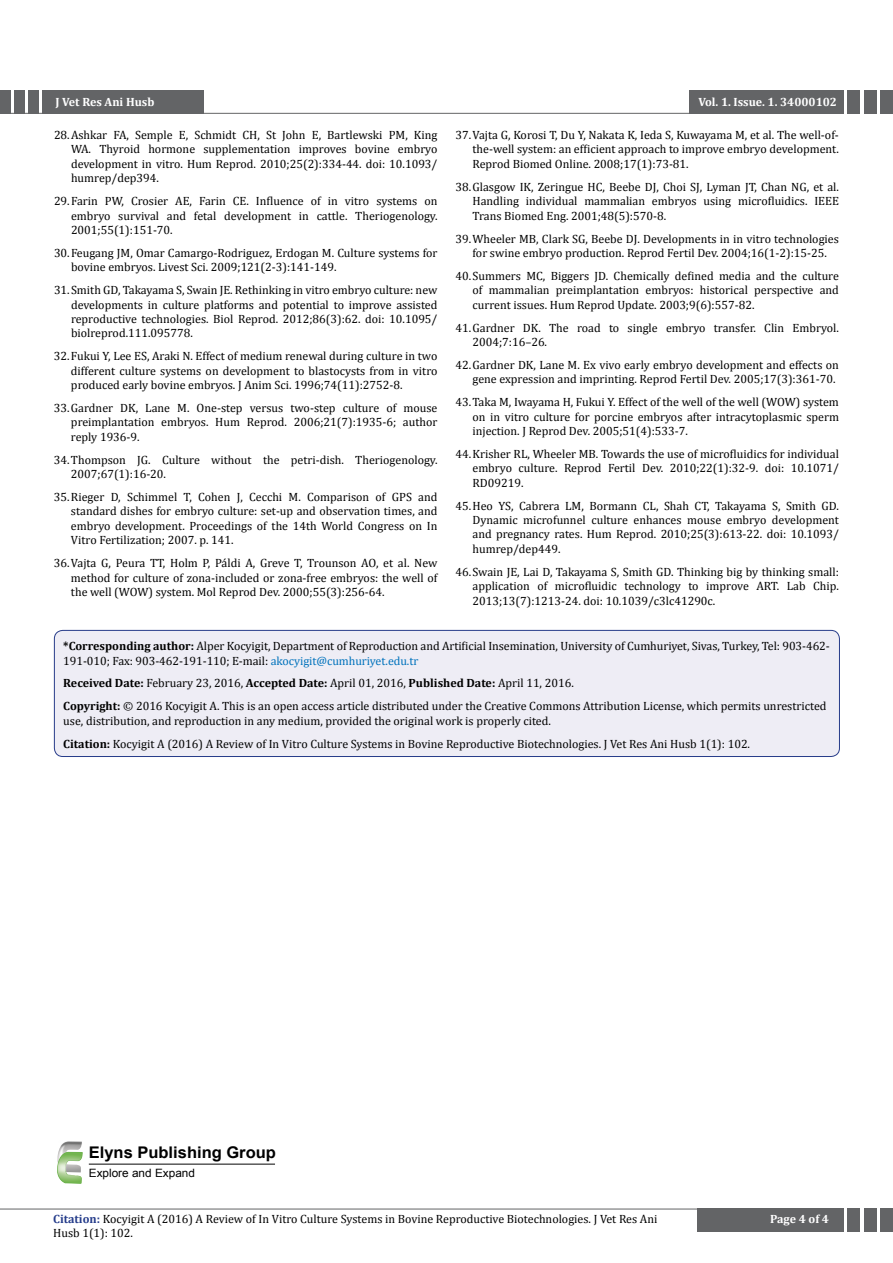
<style>
.page{position:relative;width:893px;height:1263px;background:#fff}
.page>*{position:absolute;margin:0;border:0;box-sizing:border-box;transform-origin:0 0}
.t1{font:700 16.05px "Arial";color:#000}
.t2{font:12px/14.4px "Cambria";color:#000;text-align:justify}
.t3{font:12px/14.4px "Cambria";color:#000101}
.t4{font:700 12px "Cambria";color:#fff}
.t5{font:11.55px "Arial";color:#000}
.s1{font-weight:700}
.s2{color:#0072bc}
.s3{color:#000}
.s4{font-weight:700;color:#000}
.s5{font-weight:700;color:#263d8b}
</style>
<div class="page">
<hr style="left:0;top:1209px;width:839px;height:1px;background:#636466">
<hr style="left:0;top:113px;width:811px;height:1px;background:#636466">
<div style="left:847px;top:1208px;width:13px;height:24px;background:#636466"></div>
<div style="left:864px;top:1208px;width:12px;height:24px;background:#636466"></div>
<div style="left:880px;top:1208px;width:13px;height:24px;background:#636466"></div>
<div style="left:697px;top:1208px;width:146px;height:24px;background:#636466"></div>
<div style="left:847px;top:90px;width:13px;height:23px;background:#636466"></div>
<div style="left:864px;top:90px;width:12px;height:23px;background:#636466"></div>
<div style="left:880px;top:90px;width:13px;height:23px;background:#636466"></div>
<div style="left:689px;top:90px;width:154px;height:23px;background:#636466"></div>
<div style="left:42px;top:90px;width:11px;height:23px;background:#636466"></div>
<div style="left:28px;top:90px;width:11px;height:23px;background:#636466"></div>
<div style="left:14px;top:90px;width:11px;height:23px;background:#636466"></div>
<div style="left:0;top:90px;width:11px;height:23px;background:#636466"></div>
<div style="left:47px;top:90px;width:157px;height:24px;background:#636466"></div>
<div style="left:54px;top:630px;width:785px;height:126px;background:#eeedf5;border-radius:9px"></div>
<div style="left:54px;top:630px;width:786px;height:127px;border:1px solid #273c8a;border-radius:9px"></div>
<svg style="left:57px;top:1151px;width:26px;height:32px"></svg>
<img style="left:57px;top:1159px;width:13px;height:16px">
<img style="left:58px;top:1141px;width:24px;height:10px">
<hr style="left:89px;top:1164px;width:186px;height:1px;background:#000">
<p class="t4" style="left:56px;top:93px;width:100px">J Vet Res Ani Husb</p>
<p class="t4" style="left:698px;top:93px;width:140px">Vol. 1. Issue. 1. 34000102</p>
<p class="t2" style="left:71px;top:128px;width:368px;text-indent:-17px">28.Ashkar FA, Semple E, Schmidt CH, St John E, Bartlewski PM, King WA. Thyroid hormone supplementation improves bovine embryo development in vitro. Hum Reprod. 2010;25(2):334-44. doi: 10.1093/ humrep/dep394.</p>
<p class="t2" style="left:71px;top:194px;width:368px;text-indent:-17px">29.Farin PW, Crosier AE, Farin CE. Influence of in vitro systems on embryo survival and fetal development in cattle. Theriogenology.<br>2001;55(1):151-70.</p>
<p class="t2" style="left:71px;top:245px;width:368px;text-indent:-17px">30.Feugang JM, Omar Camargo-Rodriguez, Erdogan M. Culture systems for bovine embryos. Livest Sci. 2009;121(2-3):141-149.</p>
<p class="t2" style="left:71px;top:283px;width:368px;text-indent:-17px">31.Smith GD, Takayama S, Swain JE. Rethinking in vitro embryo culture: new developments in culture platforms and potential to improve assisted reproductive technologies. Biol Reprod. 2012;86(3):62. doi: 10.1095/ biolreprod.111.095778.</p>
<p class="t2" style="left:71px;top:349px;width:368px;text-indent:-17px">32.Fukui Y, Lee ES, Araki N. Effect of medium renewal during culture in two different culture systems on development to blastocysts from in vitro produced early bovine embryos. J Anim Sci. 1996;74(11):2752-8.</p>
<p class="t2" style="left:71px;top:401px;width:368px;text-indent:-17px">33.Gardner DK, Lane M. One-step versus two-step culture of mouse preimplantation embryos. Hum Reprod. 2006;21(7):1935-6; author reply 1936-9.</p>
<p class="t2" style="left:71px;top:452px;width:368px;text-indent:-17px">34.Thompson JG. Culture without the petri-dish. Theriogenology.<br>2007;67(1):16-20.</p>
<p class="t2" style="left:71px;top:490px;width:368px;text-indent:-17px">35.Rieger D, Schimmel T, Cohen J, Cecchi M. Comparison of GPS and standard dishes for embryo culture: set-up and observation times, and embryo development. Proceedings of the 14th World Congress on In Vitro Fertilization; 2007. p. 141.</p>
<p class="t2" style="left:71px;top:556px;width:368px;text-indent:-17px">36.Vajta G, Peura TT, Holm P, Páldi A, Greve T, Trounson AO, et al. New method for culture of zona-included or zona-free embryos: the well of the well (WOW) system. Mol Reprod Dev. 2000;55(3):256-64.</p>
<p class="t2" style="left:472px;top:128px;width:368px;text-indent:-17px">37.Vajta G, Korosi T, Du Y, Nakata K, Ieda S, Kuwayama M, et al. The well-of&shy;the-well system: an efficient approach to improve embryo development.<br>Reprod Biomed Online. 2008;17(1):73-81.</p>
<p class="t2" style="left:472px;top:179px;width:368px;text-indent:-17px">38.Glasgow IK, Zeringue HC, Beebe DJ, Choi SJ, Lyman JT, Chan NG, et al.<br>Handling individual mammalian embryos using microfluidics. IEEE Trans Biomed Eng. 2001;48(5):570-8.</p>
<p class="t2" style="left:455px;top:231px;width:385px;text-align:center">39.Wheeler MB, Clark SG, Beebe DJ. Developments in in vitro technologies for swine embryo production. Reprod Fertil Dev. 2004;16(1-2):15-25.</p>
<p class="t2" style="left:472px;top:268px;width:368px;text-indent:-17px">40.Summers MC, Biggers JD. Chemically defined media and the culture of mammalian preimplantation embryos: historical perspective and current issues. Hum Reprod Update. 2003;9(6):557-82.</p>
<p class="t2" style="left:472px;top:320px;width:368px;text-indent:-17px">41.Gardner DK. The road to single embryo transfer. Clin Embryol.<br>2004;7:16–26.</p>
<p class="t2" style="left:455px;top:357px;width:385px;text-align:right">42.Gardner DK, Lane M. Ex vivo early embryo development and effects on gene expression and imprinting. Reprod Fertil Dev. 2005;17(3):361-70.</p>
<p class="t2" style="left:472px;top:395px;width:368px;text-indent:-17px">43.Taka M, Iwayama H, Fukui Y. Effect of the well of the well (WOW) system on in vitro culture for porcine embryos after intracytoplasmic sperm injection. J Reprod Dev. 2005;51(4):533-7.</p>
<p class="t2" style="left:472px;top:446px;width:368px;text-indent:-17px">44.Krisher RL, Wheeler MB. Towards the use of microfluidics for individual embryo culture. Reprod Fertil Dev. 2010;22(1):32-9. doi: 10.1071/ RD09219.</p>
<p class="t2" style="left:472px;top:498px;width:368px;text-indent:-17px">45.Heo YS, Cabrera LM, Bormann CL, Shah CT, Takayama S, Smith GD.<br>Dynamic microfunnel culture enhances mouse embryo development and pregnancy rates. Hum Reprod. 2010;25(3):613-22. doi: 10.1093/ humrep/dep449.</p>
<p class="t2" style="left:472px;top:564px;width:368px;text-indent:-17px">46.Swain JE, Lai D, Takayama S, Smith GD. Thinking big by thinking small: application of microfluidic technology to improve ART. Lab Chip.<br>2013;13(7):1213-24. doi: 10.1039/c3lc41290c.</p>
<p class="t2" style="left:63px;top:639px;width:768px"><span class="s1">*Corresponding author:</span> Alper Kocyigit, Department of Reproduction and Artificial Insemination, University of Cumhuriyet, Sivas, Turkey, Tel: 903-462-<br>191-010; Fax: 903-462-191-110; E-mail: <span class="s2">akocyigit@cumhuriyet.edu.tr</span></p>
<p class="t2" style="left:63px;top:672px;width:765px;line-height:23px"><span class="s1">Received Date:</span> February 23, 2016, <span class="s1">Accepted Date:</span> April 01, 2016, <span class="s1">Published Date:</span> April 11, 2016.<br><span class="s1">Copyright:</span> © 2016 Kocyigit A. This is an open access article distributed under the Creative Commons Attribution License, which permits unrestricted</p>
<p class="t3" style="left:63px;top:709px;width:688px;line-height:23px"><span class="s3">use, distribution, and reproduction in any medium, provided the original work is properly cited.<br></span><span class="s4">Citation:</span> Kocyigit A (2016) A Review of In Vitro Culture Systems in Bovine Reproductive Biotechnologies. J Vet Res Ani Husb 1(1): 102.</p>
<h1 class="t1" style="left:89px;top:1141px;width:189px">Elyns Publishing Group</h1>
<p class="t5" style="left:89px;top:1166px;width:108px">Explore and Expand</p>
<p class="t3" style="left:53px;top:1211px;width:606px"><span class="s5">Citation:</span> Kocyigit A (2016) A Review of In Vitro Culture Systems in Bovine Reproductive Biotechnologies. J Vet Res Ani<br>Husb 1(1): 102.</p>
<p class="t4" style="left:770px;top:1211px;width:60px">Page 4 of 4</p>
</div>
